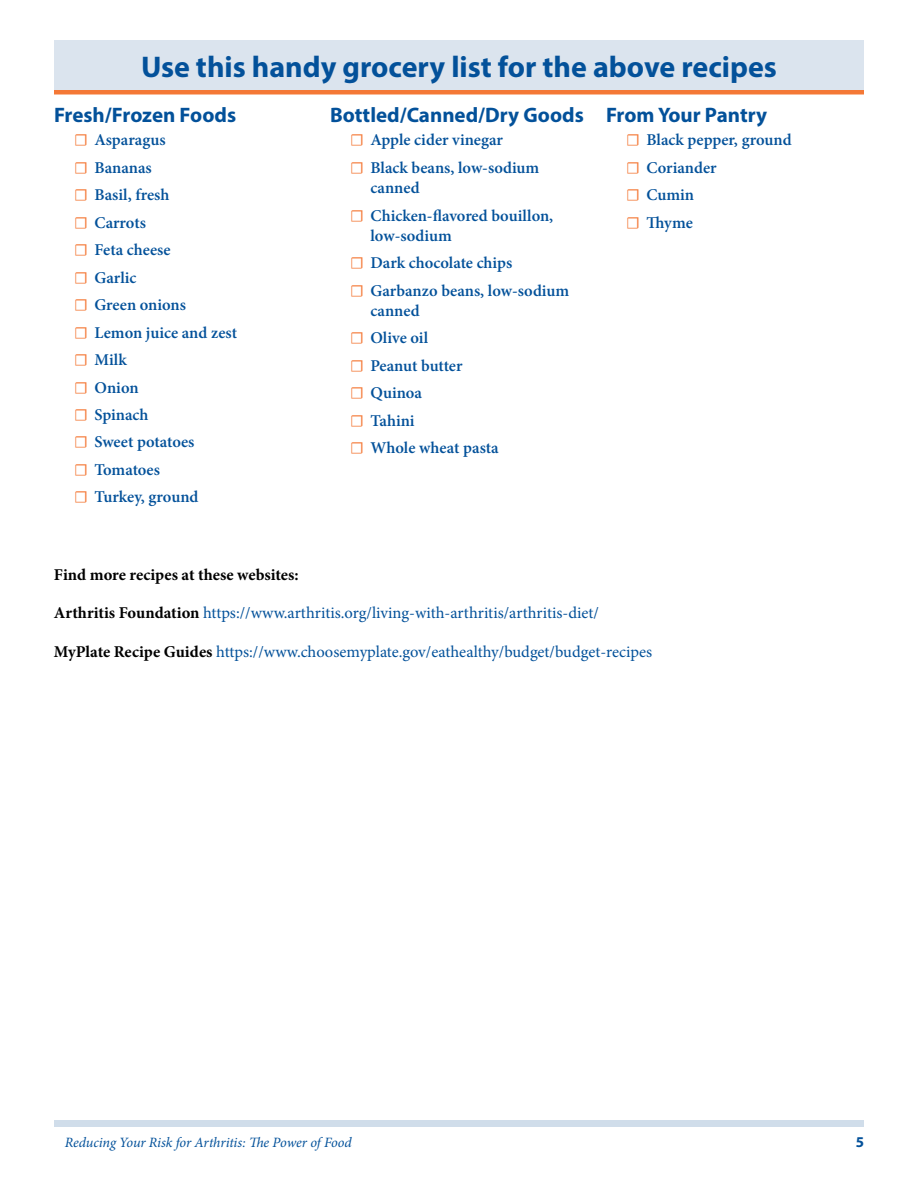
<style>
.page{position:relative;width:918px;height:1188px;background:#fff}
.page>*{position:absolute;margin:0;border:0;box-sizing:border-box;transform-origin:0 0}
.t1{font:700 30px "Myriad Pro";color:#03519a}
.t2{font:700 21px "Myriad Pro";color:#03519a}
.t3{font:600 16.5px/27.5px "Minion Pro";color:#03519a}
.t4{font:16.5px "Minion Pro";color:#03519a}
.t5{font:700 16.5px "Minion Pro";color:#000}
.t6{font:700 15px "Myriad Pro";color:#03519a}
.t7{font:italic 14.25px "Minion Pro";letter-spacing:-.01em;color:#03519a}
.s1{font-weight:400;color:#f47836}
.s2{font-weight:700;color:#000}
</style>
<div class="page">
<div style="left:54px;top:1120px;width:810px;height:7px;background:#d0ddea"></div>
<div style="left:54px;top:40px;width:810px;height:51px;background:#dbe4ee"></div>
<hr style="left:54px;top:90px;width:810px;height:4px;background:#f47836">
<h1 class="t1" style="left:141px;top:47px;width:637px">Use this handy grocery list for the above recipes</h1>
<p class="t2" style="left:54px;top:101px;width:184px">Fresh/Frozen Foods</p>
<p class="t3" style="left:74px;top:126px;width:164px"><span class="s1">☐</span> Asparagus<br><span class="s1">☐</span> Bananas<br><span class="s1">☐</span> Basil, fresh<br><span class="s1">☐</span> Carrots<br><span class="s1">☐</span> Feta cheese<br><span class="s1">☐</span> Garlic<br><span class="s1">☐</span> Green onions<br><span class="s1">☐</span> Lemon juice and zest <span class="s1">☐</span> Milk<br><span class="s1">☐</span> Onion<br><span class="s1">☐</span> Spinach<br><span class="s1">☐</span> Sweet potatoes<br><span class="s1">☐</span> Tomatoes<br><span class="s1">☐</span> Turkey, ground</p>
<p class="t2" style="left:330px;top:101px;width:255px">Bottled/Canned/Dry Goods</p>
<p class="t3" style="left:350px;top:126px;width:191px"><span class="s1">☐</span> Apple cider vinegar<br><span class="s1">☐</span> Black beans, low-sodium</p>
<p class="t3" style="left:350px;top:174px;width:205px;text-indent:20px">canned<br><span class="s1">☐</span> Chicken-flavored bouillon,</p>
<p class="t3" style="left:350px;top:222px;width:221px;text-indent:20px">low-sodium<br><span class="s1">☐</span> Dark chocolate chips<br><span class="s1">☐</span> Garbanzo beans, low-sodium</p>
<p class="t3" style="left:350px;top:297px;width:150px;text-indent:20px">canned<br><span class="s1">☐</span> Olive oil<br><span class="s1">☐</span> Peanut butter<br><span class="s1">☐</span> Quinoa<br><span class="s1">☐</span> Tahini<br><span class="s1">☐</span> Whole wheat pasta</p>
<p class="t2" style="left:606px;top:101px;width:163px">From Your Pantry</p>
<p class="t3" style="left:626px;top:126px;width:167px"><span class="s1">☐</span> Black pepper, ground <span class="s1">☐</span> Coriander<br><span class="s1">☐</span> Cumin<br><span class="s1">☐</span> Thyme</p>
<p class="t5" style="left:54px;top:563px;width:246px">Find more recipes at these websites:</p>
<p class="t4" style="left:54px;top:602px;width:547px"><span class="s2">Arthritis Foundation</span> https://www.arthritis.org/living-with-arthritis/arthritis-diet/</p>
<p class="t4" style="left:54px;top:640px;width:600px"><span class="s2">MyPlate Recipe Guides</span> https://www.choosemyplate.gov/eathealthy/budget/budget-recipes</p>
<p class="t7" style="left:65px;top:1133px;width:288px">Reducing Your Risk for Arthritis: The Power of Food</p>
<p class="t6" style="left:856px;top:1133px;width:10px">5</p>
</div>
